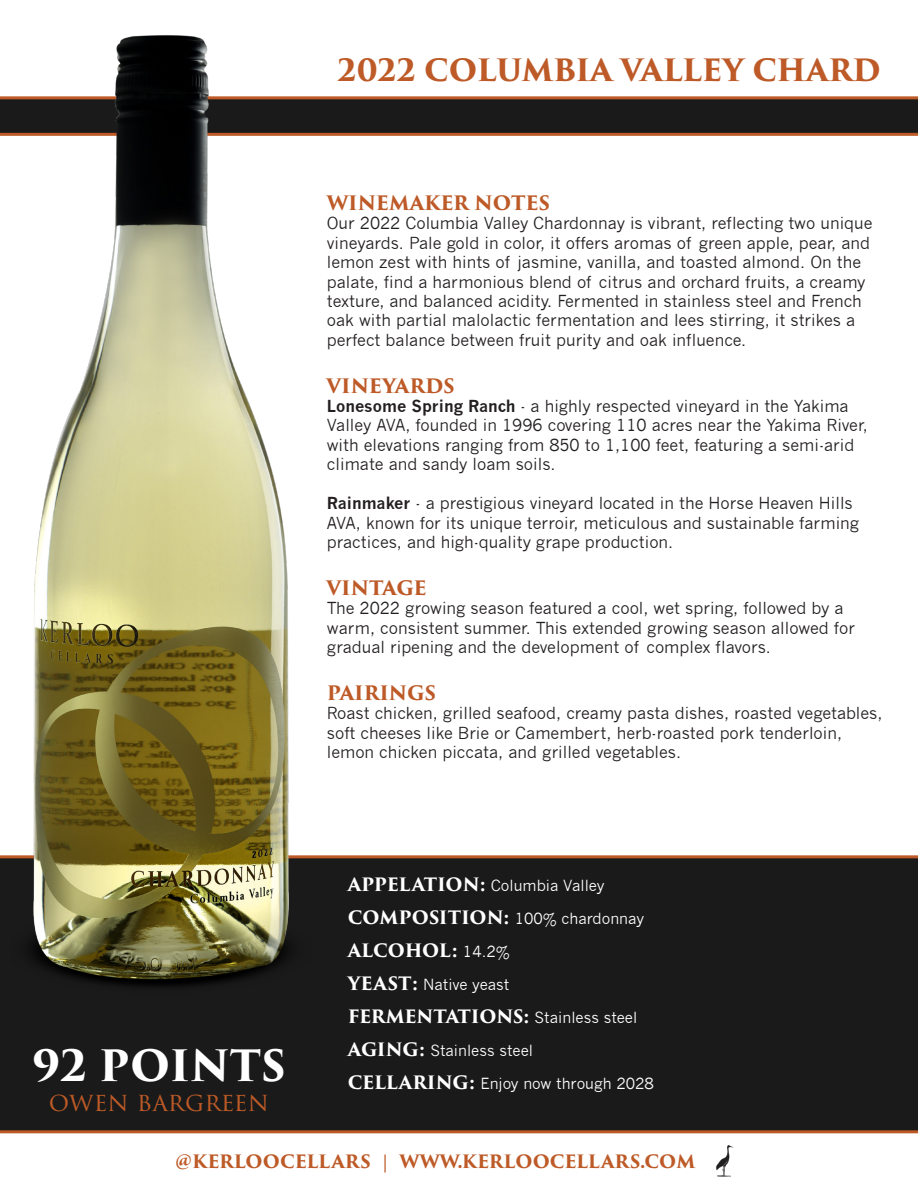
<style>
.page{position:relative;width:918px;height:1188px;background:#fff}
.page>*{position:absolute;margin:0;border:0;box-sizing:border-box;transform-origin:0 0}
.t1{font:700 42.15px "Trajan Pro 3";color:#fff}
.t2{font:700 30px "Trajan Pro 3";letter-spacing:-.01em;color:#bd5a27}
.t3{font:25.35px "Trajan Pro 3";color:#bd5a27}
.t4{font:700 19.5px "Trajan Pro 3";color:#bd5a27}
.t5{font:700 18px "Trajan Pro 3";letter-spacing:-.015em;color:#fff}
.t6{font:700 18px "Trajan Pro 3";color:#bd5a27}
.t7{font:16.2px/19.5px "News Gothic";color:#231f20}
.t8{font:15px "News Gothic";color:#fff}
.s1{font-weight:700}
.s2{font-family:"Trajan Pro 3";font-weight:700;font-size:18px}
.s3{font-family:"News Gothic";font-weight:400;font-size:15px}
</style>
<div class="page">
<svg style="left:324px;top:96px;width:594px;height:40px;background:#34261e"></svg>
<div style="left:0;top:855px;width:918px;height:279px;background:#191a19"></div>
<img style="left:716px;top:1145px;width:18px;height:32px">
<img style="left:0;top:35px;width:324px;height:959px">
<p class="t2" style="left:337px;top:48px;width:545px">2022 COLUMBIA VALLEY CHARD</p>
<p class="t4" style="left:327px;top:188px;width:225px">WINEMAKER NOTES</p>
<p class="t7" style="left:327px;top:214px;width:547px">Our 2022 Columbia Valley Chardonnay is vibrant, reflecting two unique vineyards. Pale gold in color, it offers aromas of green apple, pear, and lemon zest with hints of jasmine, vanilla, and toasted almond. On the palate, find a harmonious blend of citrus and orchard fruits, a creamy texture, and balanced acidity. Fermented in stainless steel and French oak with partial malolactic fermentation and lees stirring, it strikes a perfect balance between fruit purity and oak influence.</p>
<p class="t4" style="left:327px;top:371px;width:129px">VINEYARDS</p>
<p class="t7" style="left:327px;top:396px;width:542px"><span class="s1">Lonesome Spring Ranch</span> - a highly respected vineyard in the Yakima Valley AVA, founded in 1996 covering 110 acres near the Yakima River, with elevations ranging from 850 to 1,100 feet, featuring a semi-arid climate and sandy loam soils.</p>
<p class="t7" style="left:327px;top:494px;width:534px"><span class="s1">Rainmaker</span> - a prestigious vineyard located in the Horse Heaven Hills<br>AVA, known for its unique terroir, meticulous and sustainable farming practices, and high-quality grape production.</p>
<p class="t4" style="left:327px;top:573px;width:102px">VINTAGE</p>
<p class="t7" style="left:327px;top:599px;width:530px">The 2022 growing season featured a cool, wet spring, followed by a warm, consistent summer. This extended growing season allowed for gradual ripening and the development of complex flavors.</p>
<p class="t4" style="left:327px;top:678px;width:111px">PAIRINGS</p>
<p class="t7" style="left:327px;top:704px;width:557px">Roast chicken, grilled seafood, creamy pasta dishes, roasted vegetables, soft cheeses like Brie or Camembert, herb-roasted pork tenderloin, lemon chicken piccata, and grilled vegetables.</p>
<p class="t1" style="left:32px;top:1034px;width:255px">92 POINTS</p>
<p class="t3" style="left:49px;top:1084px;width:222px">OWEN BARGREEN</p>
<p class="t8" style="left:348px;top:877px;width:258px"><span class="s2">APPELATION:</span> Columbia Valley</p>
<p class="t8" style="left:348px;top:910px;width:298px"><span class="s2">COMPOSITION:</span> 100% chardonnay</p>
<p class="t5" style="left:348px;top:937px;width:164px">ALCOHOL: <span class="s3">14.2%</span></p>
<p class="t8" style="left:348px;top:976px;width:163px"><span class="s2">YEAST:</span> Native yeast</p>
<p class="t5" style="left:348px;top:1003px;width:291px">FERMENTATIONS: <span class="s3">Stainless steel</span></p>
<p class="t8" style="left:348px;top:1042px;width:187px"><span class="s2">AGING:</span> Stainless steel</p>
<p class="t8" style="left:348px;top:1075px;width:308px"><span class="s2">CELLARING:</span> Enjoy now through 2028</p>
<p class="t6" style="left:175px;top:1148px;width:522px">@KERLOOCELLARS | WWW.KERLOOCELLARS.COM</p>
</div>
